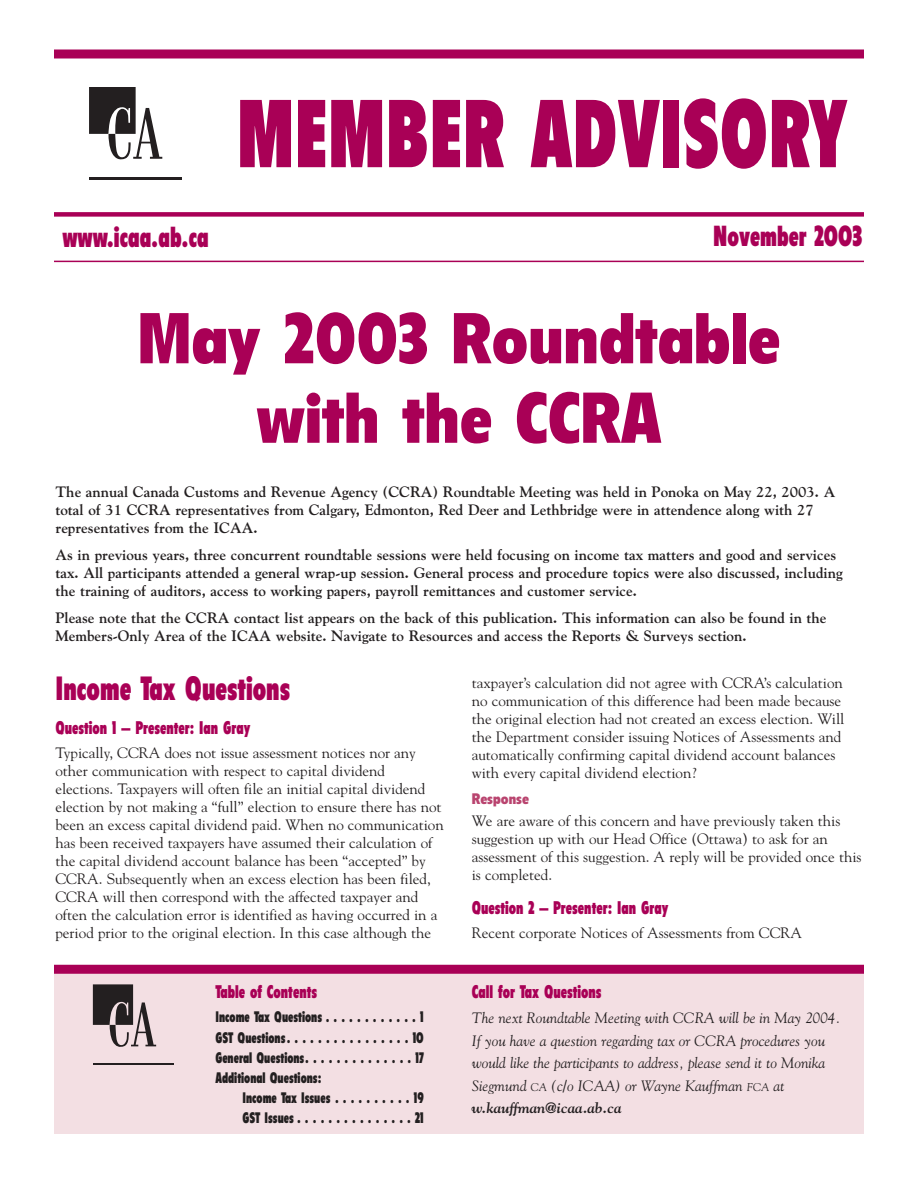
<style>
.page{position:relative;width:918px;height:1188px;background:#fff}
.page>*{position:absolute;margin:0;border:0;box-sizing:border-box;transform-origin:0 0}
.t1{font:900 condensed 94.5px "Flyer";color:#a90056}
.t2{font:900 condensed 70.5px/79.5px "Flyer";color:#a90056;text-align:center}
.t3{font:900 condensed 33px "Flyer";color:#a90056}
.t4{font:900 condensed 28.5px "Flyer";color:#a90056}
.t5{font:900 condensed 18px "Flyer";color:#a90056}
.t6{font:15px/18px "Goudy";color:#231f20}
.t7{font:700 15px/18px "Goudy";color:#231f20}
.t8{font:italic 15px/22.5px "Goudy";color:#231f20}
.t9{font:900 condensed 15px/20.1px "Flyer";color:#231f20;text-align:justify}
.t10{font:900 condensed 15px "Flyer";color:#b9446f}
.s1{font-size:11.25px}
.s2{font-weight:700}
</style>
<div class="page">
<div style="left:54px;top:212px;width:810px;height:5px;background:#a90056"></div>
<div style="left:54px;top:50px;width:810px;height:8px;background:#a90056"></div>
<hr style="left:89px;top:178px;width:93px;height:2px;background:#231f20">
<svg style="left:89px;top:87px;width:73px;height:73px"></svg>
<hr style="left:54px;top:261px;width:810px;height:1px;background:#a90056">
<div style="left:54px;top:972px;width:810px;height:162px;background:#f3dfe3"></div>
<div style="left:54px;top:965px;width:810px;height:9px;background:#a90056"></div>
<hr style="left:93px;top:1063px;width:80px;height:1px;background:#231f20">
<svg style="left:93px;top:984px;width:63px;height:63px"></svg>
<h1 class="t1" style="left:237px;top:100px;width:612px">MEMBER ADVISORY</h1>
<h3 class="t4" style="left:62px;top:227px;width:148px">www.icaa.ab.ca</h3>
<h3 class="t4" style="left:713px;top:226px;width:151px">November 2003</h3>
<h2 class="t2" style="left:138px;top:304px;width:644px">May 2003 Roundtable with the CCRA</h2>
<p class="t7" style="left:56px;top:484px;width:781px">The annual Canada Customs and Revenue Agency (CCRA) Roundtable Meeting was held in Ponoka on May 22, 2003. A total of 31 CCRA representatives from Calgary, Edmonton, Red Deer and Lethbridge were in attendence along with 27 representatives from the ICAA.</p>
<p class="t7" style="left:56px;top:547px;width:789px">As in previous years, three concurrent roundtable sessions were held focusing on income tax matters and good and services tax. All participants attended a general wrap-up session. General process and procedure topics were also discussed, including the training of auditors, access to working papers, payroll remittances and customer service.</p>
<p class="t7" style="left:56px;top:610px;width:773px">Please note that the CCRA contact list appears on the back of this publication. This information can also be found in the<br>Members-Only Area of the ICAA website. Navigate to Resources and access the Reports &amp; Surveys section.</p>
<h3 class="t3" style="left:56px;top:676px;width:236px">Income Tax Questions</h3>
<p class="t5" style="left:56px;top:721px;width:196px">Question 1 – Presenter: Ian Gray</p>
<p class="t6" style="left:56px;top:744px;width:390px">Typically, CCRA does not issue assessment notices nor any other communication with respect to capital dividend elections. Taxpayers will often file an initial capital dividend election by not making a “full” election to ensure there has not been an excess capital dividend paid. When no communication has been received taxpayers have assumed their calculation of the capital dividend account balance has been “accepted” by CCRA. Subsequently when an excess election has been filed, CCRA will then correspond with the affected taxpayer and often the calculation error is identified as having occurred in a period prior to the original election. In this case although the</p>
<p class="t5" style="left:215px;top:985px;width:103px">Table of Contents</p>
<p class="t9" style="left:215px;top:1008px;width:210px">Income Tax Questions . . . . . . . . . . . . 1<br>GST Questions. . . . . . . . . . . . . . . . 10<br>General Questions. . . . . . . . . . . . . . 17<br>Additional Questions:</p>
<p class="t9" style="left:242px;top:1089px;width:183px">Income Tax Issues . . . . . . . . . . 19<br>GST Issues . . . . . . . . . . . . . . . 21</p>
<p class="t6" style="left:472px;top:675px;width:374px">taxpayer’s calculation did not agree with CCRA’s calculation no communication of this difference had been made because the original election had not created an excess election. Will the Department consider issuing Notices of Assessments and automatically confirming capital dividend account balances with every capital dividend election?</p>
<p class="t10" style="left:472px;top:794px;width:59px">Response</p>
<p class="t6" style="left:472px;top:813px;width:391px">We are aware of this concern and have previously taken this suggestion up with our Head Office (Ottawa) to ask for an assessment of this suggestion. A reply will be provided once this is completed.</p>
<p class="t5" style="left:472px;top:901px;width:198px">Question 2 – Presenter: Ian Gray</p>
<p class="t6" style="left:472px;top:924px;width:332px">Recent corporate Notices of Assessments from CCRA</p>
<p class="t5" style="left:472px;top:985px;width:131px">Call for Tax Questions</p>
<p class="t8" style="left:472px;top:1008px;width:370px">The next Roundtable Meeting with CCRA will be in May 2004.<br>If you have a question regarding tax or CCRA procedures you would like the participants to address, please send it to Monika Siegmund <span class="s1">CA</span> (c/o ICAA) or Wayne Kauffman <span class="s1">FCA</span> at <span class="s2">w.kauffman@icaa.ab.ca</span></p>
</div>
